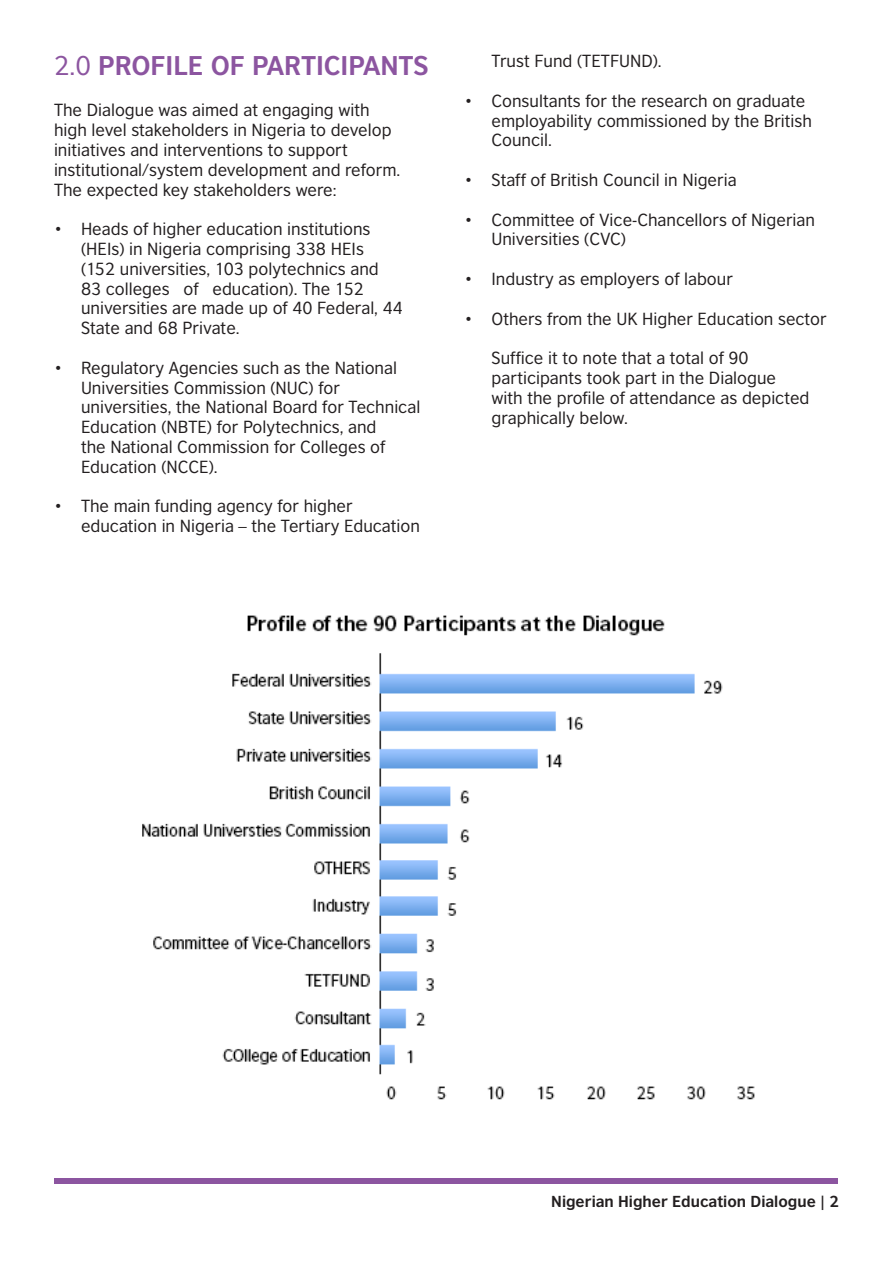
<style>
.page{position:relative;width:893px;height:1263px;background:#fff}
.page>*{position:absolute;margin:0;border:0;box-sizing:border-box;transform-origin:0 0}
.t1{font:700 25.5px "British Council Sans";color:#8c55a0}
.t2{font:16.5px/19.8px "British Council Sans";color:#231f20}
.t3{font:700 15px "British Council Sans";color:#231f20}
.s1{font-weight:400}
</style>
<div class="page">
<img style="left:142px;top:615px;width:613px;height:485px">
<div style="left:54px;top:1178px;width:783px;height:6px;background:#8c55a0"></div>
<p class="t1" style="left:54px;top:50px;width:376px"><span class="s1">2.0</span> PROFILE OF PARTICIPANTS</p>
<p class="t2" style="left:54px;top:100px;width:348px">The Dialogue was aimed at engaging with high level stakeholders in Nigeria to develop initiatives and interventions to support institutional/system development and reform.<br>The expected key stakeholders were:</p>
<p class="t2" style="left:81px;top:219px;width:323px;text-indent:-27px">• Heads of higher education institutions (HEIs) in Nigeria comprising 338 HEIs<br>(152 universities, 103 polytechnics and 83 colleges of education). The 152 universities are made up of 40 Federal, 44<br>State and 68 Private.</p>
<p class="t2" style="left:81px;top:358px;width:341px;text-indent:-27px">• Regulatory Agencies such as the National Universities Commission (NUC) for universities, the National Board for Technical Education (NBTE) for Polytechnics, and<br>the National Commission for Colleges of Education (NCCE).</p>
<p class="t2" style="left:81px;top:496px;width:340px;text-indent:-27px">• The main funding agency for higher education in Nigeria – the Tertiary Education</p>
<p class="t2" style="left:491px;top:51px;width:172px">Trust Fund (TETFUND).</p>
<p class="t2" style="left:491px;top:91px;width:322px;text-indent:-27px">• Consultants for the research on graduate employability commissioned by the British<br>Council.</p>
<p class="t2" style="left:464px;top:170px;width:274px">• Staff of British Council in Nigeria</p>
<p class="t2" style="left:491px;top:209px;width:325px;text-indent:-27px">• Committee of Vice-Chancellors of Nigerian<br>Universities (CVC)</p>
<p class="t2" style="left:464px;top:269px;width:270px">• Industry as employers of labour</p>
<p class="t2" style="left:464px;top:308px;width:364px">• Others from the UK Higher Education sector</p>
<p class="t2" style="left:491px;top:348px;width:319px">Suffice it to note that a total of 90 participants took part in the Dialogue with the profile of attendance as depicted graphically below.</p>
<p class="t3" style="left:551px;top:1192px;width:289px">Nigerian Higher Education Dialogue | 2</p>
</div>
